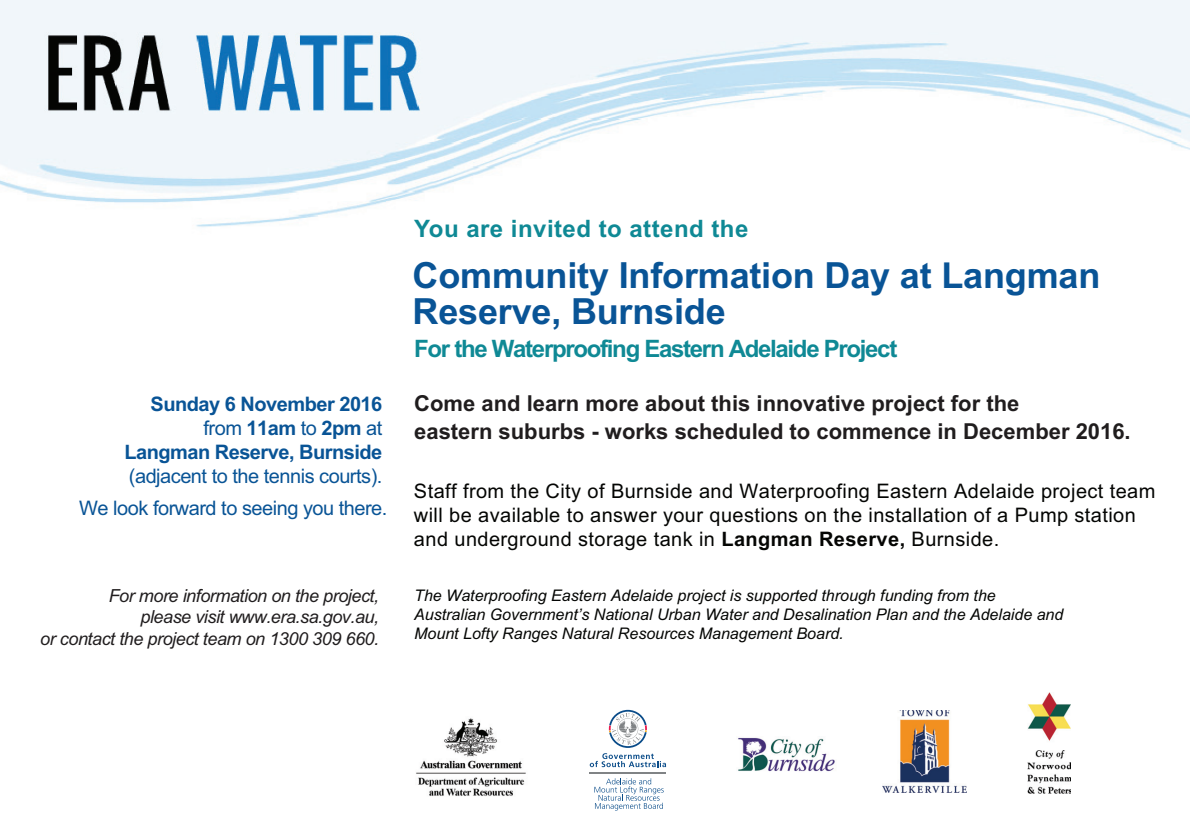
<style>
.page{position:relative;width:1190px;height:840px;background:#fff}
.page>*{position:absolute;margin:0;border:0;box-sizing:border-box;transform-origin:0 0}
.t1{font:700 36px/36px "Arial";letter-spacing:-.005em;color:#095496}
.t2{font:700 24px "Arial";letter-spacing:-.055em;color:#0f8995}
.t3{font:700 24px "Arial";letter-spacing:.02em;color:#0f8995}
.t4{font:700 22px/28px "Arial";color:#201d1e}
.t5{font:20px/24px "Arial";letter-spacing:.02em;color:#040503}
.t6{font:20px/32px "Arial";letter-spacing:-.025em;color:#095496;text-align:right}
.t7{font:700 20px/24px "Arial";letter-spacing:-.025em;color:#095496;text-align:right}
.t8{font:italic 18px/21.6px "Arial";letter-spacing:-.025em;color:#201d1e;text-align:right}
.t9{font:italic 16px/19.2px "Arial";color:#040503}
.s1{font-weight:400}
.s2{font-weight:700}
</style>
<div class="page">
<img style="left:0;top:1px;width:1190px;height:226px">
<img style="left:44px;top:32px;width:379px;height:81px">
<img style="left:882px;top:710px;width:85px;height:82px">
<img style="left:1027px;top:693px;width:44px;height:101px">
<hr style="left:590px;top:772px;width:76px;height:2px;background:#808385">
<svg style="left:590px;top:710px;width:76px;height:57px"></svg>
<svg style="left:594px;top:778px;width:70px;height:33px"></svg>
<img style="left:416px;top:718px;width:110px;height:78px">
<img style="left:738px;top:737px;width:97px;height:35px">
<p class="t7" style="left:124px;top:393px;width:260px">Sunday 6 November 2016 <span class="s1">from</span> 11am <span class="s1">to</span> 2pm <span class="s1">at<br></span>Langman Reserve, Burnside</p>
<p class="t6" style="left:79px;top:461px;width:310px">(adjacent to the tennis courts).<br>We look forward to seeing you there.</p>
<p class="t8" style="left:40px;top:586px;width:340px">For more information on the project,<br>please visit www.era.sa.gov.au,<br>or contact the project team on 1300 309 660.</p>
<h2 class="t3" style="left:414px;top:220px;width:336px">You are invited to attend the</h2>
<h1 class="t1" style="left:413px;top:261px;width:689px">Community Information Day at Langman<br>Reserve, Burnside</h1>
<h2 class="t2" style="left:414px;top:340px;width:485px">For the Waterproofing Eastern Adelaide Project</h2>
<h3 class="t4" style="left:414px;top:392px;width:718px">Come and learn more about this innovative project for the<br>eastern suburbs - works scheduled to commence in December 2016.</h3>
<p class="t5" style="left:414px;top:481px;width:743px">Staff from the City of Burnside and Waterproofing Eastern Adelaide project team will be available to answer your questions on the installation of a Pump station and underground storage tank in <span class="s2">Langman Reserve,</span> Burnside.</p>
<p class="t9" style="left:414px;top:587px;width:651px">The Waterproofing Eastern Adelaide project is supported through funding from the<br>Australian Government’s National Urban Water and Desalination Plan and the Adelaide and<br>Mount Lofty Ranges Natural Resources Management Board.</p>
</div>
